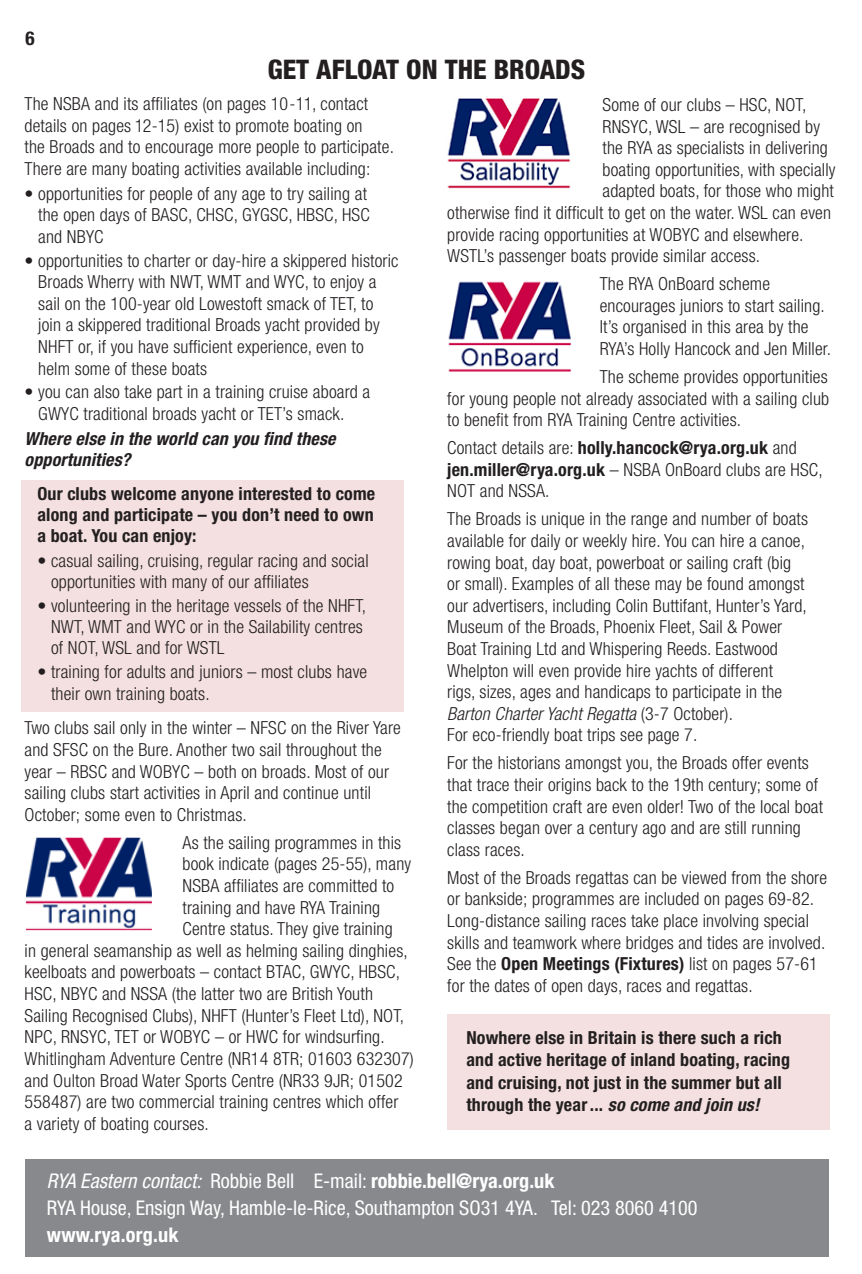
<style>
.page{position:relative;width:862px;height:1274px;background:#fff}
.page>*{position:absolute;margin:0;border:0;box-sizing:border-box;transform-origin:0 0}
.bold_coloured_heads{font:800 condensed 27px "Helvetica Neue";color:#231f20}
.t1{font:700 condensed 20.25px "Helvetica Neue";color:#fff}
.t2{font:condensed 20.25px "Helvetica Neue";color:#fff}
.t3{font:700 condensed 19.12px "Helvetica Neue";color:#231f20}
._9pt_body_LEFT{font:300 condensed 18px/21.6px "Helvetica Neue";letter-spacing:.01em;color:#231f20}
._9pt_body_LEFT-2{font:700 condensed 18px/22.5px "Helvetica Neue";letter-spacing:.01em;color:#231f20;text-align:justify}
._9pt_body_LEFT-3{font:italic 700 condensed 18px/21.6px "Helvetica Neue";letter-spacing:.01em;color:#231f20}
.s1{font-weight:700}
.s2{font-style:italic}
.s3{font-weight:400;font-style:italic}
.s4{font-weight:400}
</style>
<div class="page">
<div style="left:25px;top:1159px;width:803px;height:97px;background:#87898c"></div>
<div style="left:21px;top:480px;width:383px;height:231px;background:#f4e0e0"></div>
<div style="left:447px;top:1014px;width:382px;height:115px;background:#f4e0e0"></div>
<img style="left:448px;top:281px;width:123px;height:91px">
<img style="left:447px;top:98px;width:124px;height:91px">
<img style="left:25px;top:837px;width:127px;height:94px">
<p class="t3" style="left:26px;top:26px;width:11px">6</p>
<p class="bold_coloured_heads" style="left:268px;top:53px;width:319px">GET AFLOAT ON THE BROADS</p>
<p class="_9pt_body_LEFT" style="left:25px;top:93px;width:371px">The NSBA and its affiliates (on pages 10-11, contact details on pages 12-15) exist to promote boating on<br>the Broads and to encourage more people to participate.<br>There are many boating activities available including:</p>
<p class="_9pt_body_LEFT" style="left:38px;top:182px;width:333px;text-indent:-14px">• opportunities for people of any age to try sailing at the open days of BASC, CHSC, GYGSC, HBSC, HSC and NBYC</p>
<p class="_9pt_body_LEFT" style="left:38px;top:249px;width:362px;text-indent:-14px">• opportunities to charter or day-hire a skippered historic Broads Wherry with NWT, WMT and WYC, to enjoy a sail on the 100-year old Lowestoft smack of TET, to join a skippered traditional Broads yacht provided by NHFT or, if you have sufficient experience, even to helm some of these boats</p>
<p class="_9pt_body_LEFT" style="left:38px;top:381px;width:333px;text-indent:-14px">• you can also take part in a training cruise aboard a<br>GWYC traditional broads yacht or TET’s smack.</p>
<p class="_9pt_body_LEFT-3" style="left:25px;top:427px;width:312px">Where else in the world can you find these opportunities?</p>
<p class="_9pt_body_LEFT-2" style="left:37px;top:483px;width:339px;line-height:20.9px">Our clubs welcome anyone interested to come along and participate – you don’t need to own a boat. You can enjoy:</p>
<p class="_9pt_body_LEFT" style="left:51px;top:550px;width:319px;line-height:20.9px;text-indent:-14px">• casual sailing, cruising, regular racing and social opportunities with many of our affiliates</p>
<p class="_9pt_body_LEFT" style="left:51px;top:595px;width:317px;line-height:20.9px;text-indent:-14px">• volunteering in the heritage vessels of the NHFT,<br>NWT, WMT and WYC or in the Sailability centres of NOT, WSL and for WSTL</p>
<p class="_9pt_body_LEFT" style="left:51px;top:661px;width:318px;text-indent:-14px">• training for adults and juniors – most clubs have their own training boats.</p>
<p class="_9pt_body_LEFT" style="left:25px;top:717px;width:378px">Two clubs sail only in the winter – NFSC on the River Yare and SFSC on the Bure. Another two sail throughout the year – RBSC and WOBYC – both on broads. Most of our sailing clubs start activities in April and continue until October; some even to Christmas.</p>
<p class="_9pt_body_LEFT" style="left:182px;top:831px;width:220px">As the sailing programmes in this</p>
<p class="_9pt_body_LEFT" style="left:182px;top:853px;width:230px">book indicate (pages 25-55), many</p>
<p class="_9pt_body_LEFT" style="left:182px;top:875px;width:213px">NSBA affiliates are committed to</p>
<p class="_9pt_body_LEFT" style="left:182px;top:896px;width:199px">training and have RYA Training</p>
<p class="_9pt_body_LEFT" style="left:182px;top:918px;width:212px">Centre status. They give training</p>
<p class="_9pt_body_LEFT" style="left:25px;top:939px;width:385px">in general seamanship as well as helming sailing dinghies,</p>
<p class="_9pt_body_LEFT" style="left:25px;top:961px;width:377px">keelboats and powerboats – contact BTAC, GWYC, HBSC,</p>
<p class="_9pt_body_LEFT" style="left:25px;top:983px;width:350px">HSC, NBYC and NSSA (the latter two are British Youth</p>
<p class="_9pt_body_LEFT" style="left:25px;top:1004px;width:381px">Sailing Recognised Clubs), NHFT (Hunter’s Fleet Ltd), NOT,</p>
<p class="_9pt_body_LEFT" style="left:25px;top:1026px;width:362px">NPC, RNSYC, TET or WOBYC – or HWC for windsurfing.</p>
<p class="_9pt_body_LEFT" style="left:25px;top:1047px;width:391px">Whitlingham Adventure Centre (NR14 8TR; 01603 632307)</p>
<p class="_9pt_body_LEFT" style="left:25px;top:1069px;width:380px">and Oulton Broad Water Sports Centre (NR33 9JR; 01502</p>
<p class="_9pt_body_LEFT" style="left:25px;top:1091px;width:375px">558487) are two commercial training centres which offer</p>
<p class="_9pt_body_LEFT" style="left:25px;top:1112px;width:186px">a variety of boating courses.</p>
<p class="_9pt_body_LEFT" style="left:602px;top:94px;width:205px">Some of our clubs – HSC, NOT,</p>
<p class="_9pt_body_LEFT" style="left:602px;top:115px;width:219px">RNSYC, WSL – are recognised by</p>
<p class="_9pt_body_LEFT" style="left:602px;top:137px;width:227px">the RYA as specialists in delivering</p>
<p class="_9pt_body_LEFT" style="left:602px;top:158px;width:235px">boating opportunities, with specially</p>
<p class="_9pt_body_LEFT" style="left:602px;top:180px;width:233px">adapted boats, for those who might</p>
<p class="_9pt_body_LEFT" style="left:447px;top:202px;width:385px">otherwise find it difficult to get on the water. WSL can even</p>
<p class="_9pt_body_LEFT" style="left:447px;top:223px;width:358px">provide racing opportunities at WOBYC and elsewhere.</p>
<p class="_9pt_body_LEFT" style="left:447px;top:245px;width:314px">WSTL’s passenger boats provide similar access.</p>
<p class="_9pt_body_LEFT" style="left:600px;top:273px;width:233px">The RYA OnBoard scheme encourages juniors to start sailing.<br>It’s organised in this area by the<br>RYA’s Holly Hancock and Jen Miller.</p>
<p class="_9pt_body_LEFT" style="left:447px;top:366px;width:383px;text-align:justify;text-indent:152px">The scheme provides opportunities for young people not already associated with a sailing club to benefit from RYA Training Centre activities.</p>
<p class="_9pt_body_LEFT" style="left:447px;top:437px;width:377px">Contact details are: <span class="s1">holly.hancock@rya.org.uk</span> and <span class="s1">jen.miller@rya.org.uk</span> – NSBA OnBoard clubs are HSC,<br>NOT and NSSA.</p>
<p class="_9pt_body_LEFT" style="left:447px;top:508px;width:362px">The Broads is unique in the range and number of boats available for daily or weekly hire. You can hire a canoe, rowing boat, day boat, powerboat or sailing craft (big or small). Examples of all these may be found amongst our advertisers, including Colin Buttifant, Hunter’s Yard, Museum of the Broads, Phoenix Fleet, Sail &amp; Power Boat Training Ltd and Whispering Reeds. Eastwood Whelpton will even provide hire yachts of different<br>rigs, sizes, ages and handicaps to participate in the <span class="s2">Barton Charter Yacht Regatta</span> (3-7 October).<br>For eco-friendly boat trips see page 7.</p>
<p class="_9pt_body_LEFT" style="left:447px;top:752px;width:377px">For the historians amongst you, the Broads offer events that trace their origins back to the 19th century; some of the competition craft are even older! Two of the local boat classes began over a century ago and are still running class races.</p>
<p class="_9pt_body_LEFT" style="left:447px;top:866px;width:381px">Most of the Broads regattas can be viewed from the shore or bankside; programmes are included on pages 69-82.<br>Long-distance sailing races take place involving special skills and teamwork where bridges and tides are involved.<br>See the <span class="s1">Open Meetings (Fixtures)</span> list on pages 57-61 for the dates of open days, races and regattas.</p>
<p class="_9pt_body_LEFT-2" style="left:466px;top:1026px;width:325px;text-align:left">Nowhere else in Britain is there such a rich and active heritage of inland boating, racing and cruising, not just in the summer but all through the year ... <span class="s2">so come and join us!</span></p>
<p class="t1" style="left:47px;top:1168px;width:509px"><span class="s3">RYA Eastern contact:</span> <span class="s4">Robbie Bell E-mail:</span> robbie.bell@rya.org.uk</p>
<p class="t2" style="left:47px;top:1196px;width:652px">RYA House, Ensign Way, Hamble-le-Rice, Southampton SO31 4YA. Tel: 023 8060 4100</p>
<p class="t1" style="left:47px;top:1222px;width:133px">www.rya.org.uk</p>
</div>
